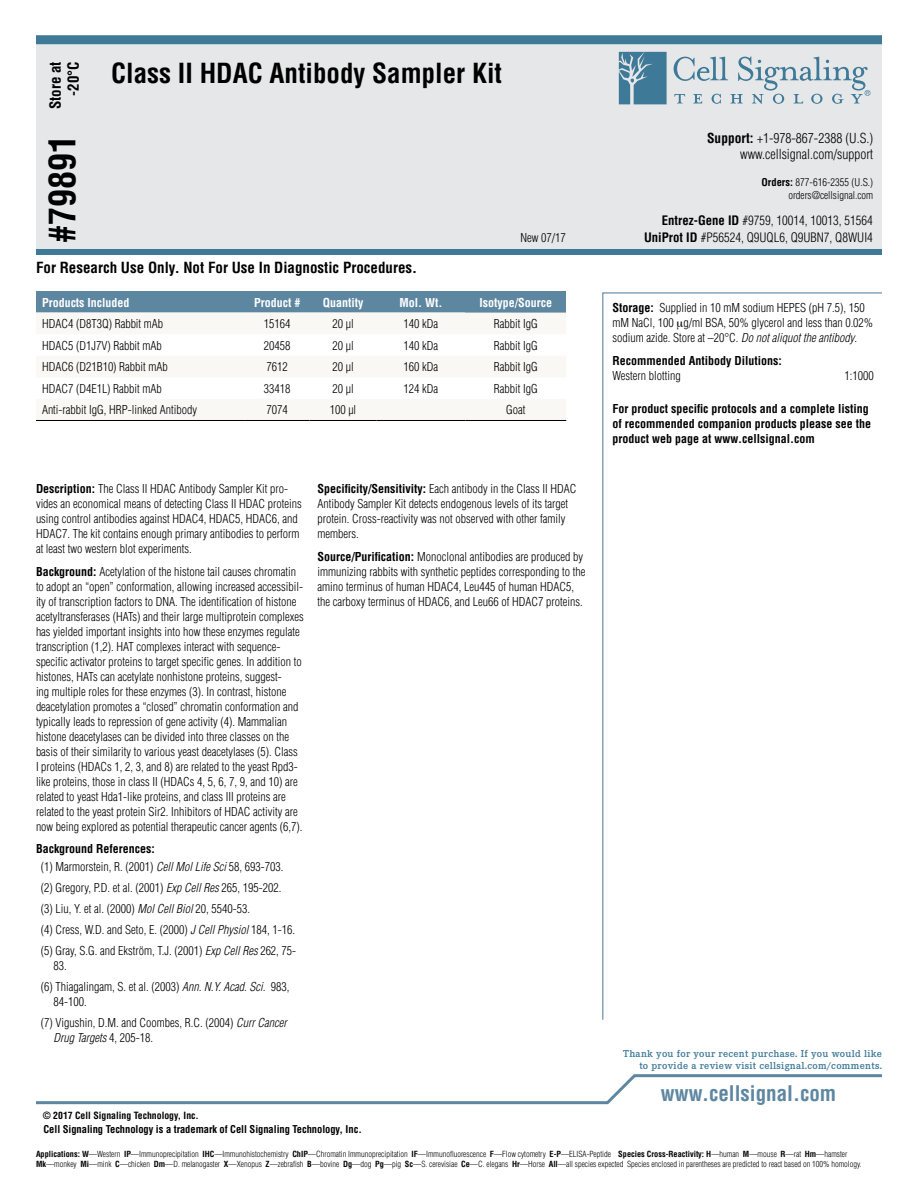
<style>
.page{position:relative;width:918px;height:1188px;background:#fff}
.page>*{position:absolute;margin:0;border:0;box-sizing:border-box;transform-origin:0 0}
.t1{font:700 condensed 36px "Helvetica";color:#000}
.t2{font:700 condensed 27px "Helvetica";color:#000}
.t3{font:700 condensed 21px "Helvetica";color:#5d87a1}
.t4{font:700 condensed 15px/18px "Helvetica";color:#000;text-align:right}
.t5{font:300 condensed 13.5px/16.2px "Helvetica";color:#000;text-align:right}
.t6{font:300 condensed 12.75px "Helvetica";color:#000}
.t7{font:300 condensed 12px/15px "Helvetica";color:#000}
.t8{font:700 condensed 12px/15px "Helvetica";color:#000}
.t9{font:700 condensed 12px "Helvetica";color:#fff}
.t10{font:italic 300 condensed 12px "Helvetica";color:#000}
.t11{font:600 10.5px/12px "Corporate E Pro";letter-spacing:.025em;color:#3e7998;text-align:right}
.t12{font:700 condensed 10.5px "Helvetica";letter-spacing:-.005em;color:#000}
.t13{font:300 condensed 10.5px/12.6px "Helvetica";color:#000;text-align:right}
.t14{font:700 condensed 9.75px "Helvetica";color:#000}
.t15{font:300 condensed 8.25px/9.9px "Helvetica";color:#000}
.s1{font-weight:700}
.s2{font-style:italic}
.s3{font-style:normal}
</style>
<div class="page">
<div style="left:36px;top:43px;width:846px;height:210px;background:#e6e7e8"></div>
<div style="left:36px;top:249px;width:846px;height:6px;background:#3e7998"></div>
<div style="left:36px;top:35px;width:846px;height:9px;background:#3e7998"></div>
<svg style="left:619px;top:52px;width:48px;height:52px;background:#5688a3"></svg>
<svg style="left:674px;top:56px;width:196px;height:48px"></svg>
<svg style="left:36px;top:1074px;width:846px;height:31px"></svg>
<svg style="left:602px;top:292px;width:280px;height:728px"></svg>
<div style="left:36px;top:291px;width:429px;height:22px;background:#5d87a1"></div>
<div style="left:465px;top:291px;width:101px;height:22px;background:#5d87a1"></div>
<svg style="left:36px;top:419px;width:530px;height:1px"></svg>
<hr style="left:36px;top:420px;width:209px;height:1px;background:#000">
<hr style="left:245px;top:420px;width:65px;height:1px;background:#000">
<hr style="left:310px;top:420px;width:66px;height:1px;background:#000">
<hr style="left:376px;top:420px;width:89px;height:1px;background:#000">
<hr style="left:465px;top:420px;width:101px;height:1px;background:#000">
<svg style="left:677px;top:322px;width:6px;height:8px"></svg>
<p class="t4" style="left:46px;top:109px;width:49px;rotate:-90deg">Store at -20°C</p>
<h1 class="t1" style="left:40px;top:243px;width:109px;rotate:-90deg">#79891</h1>
<h2 class="t2" style="left:111px;top:57px;width:392px">Class II HDAC Antibody Sampler Kit</h2>
<p class="t4" style="left:36px;top:258px;width:383px">For Research Use Only. Not For Use In Diagnostic Procedures.</p>
<p class="t5" style="left:707px;top:130px;width:168px"><span class="s1">Support:</span> +1-978-867-2388 (U.S.) www.cellsignal.com/support</p>
<p class="t13" style="left:762px;top:176px;width:113px"><span class="s1">Orders:</span> 877-616-2355 (U.S.) orders@cellsignal.com</p>
<p class="t6" style="left:662px;top:213px;width:212px"><span class="s1">Entrez-Gene ID</span> #9759, 10014, 10013, 51564</p>
<p class="t7" style="left:520px;top:230px;width:47px">New 07/17</p>
<p class="t6" style="left:644px;top:229px;width:230px"><span class="s1">UniProt ID</span> #P56524, Q9UQL6, Q9UBN7, Q8WUI4</p>
<p class="t9" style="left:42px;top:295px;width:89px">Products Included</p>
<p class="t9" style="left:254px;top:295px;width:48px">Product #</p>
<p class="t9" style="left:323px;top:295px;width:42px">Quantity</p>
<p class="t9" style="left:399px;top:295px;width:44px">Mol. Wt.</p>
<p class="t9" style="left:479px;top:295px;width:74px">Isotype/Source</p>
<p class="t7" style="left:42px;top:316px;width:123px">HDAC4 (D8T3Q) Rabbit mAb</p>
<p class="t7" style="left:264px;top:316px;width:28px">15164</p>
<p class="t7" style="left:332px;top:316px;width:23px">20 µl</p>
<p class="t7" style="left:404px;top:316px;width:36px">140 kDa</p>
<p class="t7" style="left:494px;top:316px;width:45px">Rabbit IgG</p>
<p class="t7" style="left:42px;top:338px;width:121px">HDAC5 (D1J7V) Rabbit mAb</p>
<p class="t7" style="left:264px;top:338px;width:28px">20458</p>
<p class="t7" style="left:332px;top:338px;width:23px">20 µl</p>
<p class="t7" style="left:404px;top:338px;width:36px">140 kDa</p>
<p class="t7" style="left:494px;top:338px;width:45px">Rabbit IgG</p>
<p class="t7" style="left:42px;top:359px;width:127px">HDAC6 (D21B10) Rabbit mAb</p>
<p class="t7" style="left:267px;top:359px;width:23px">7612</p>
<p class="t7" style="left:332px;top:359px;width:23px">20 µl</p>
<p class="t7" style="left:404px;top:359px;width:36px">160 kDa</p>
<p class="t7" style="left:494px;top:359px;width:45px">Rabbit IgG</p>
<p class="t7" style="left:42px;top:381px;width:121px">HDAC7 (D4E1L) Rabbit mAb</p>
<p class="t7" style="left:264px;top:381px;width:28px">33418</p>
<p class="t7" style="left:332px;top:381px;width:23px">20 µl</p>
<p class="t7" style="left:404px;top:381px;width:36px">124 kDa</p>
<p class="t7" style="left:494px;top:381px;width:45px">Rabbit IgG</p>
<p class="t7" style="left:42px;top:403px;width:157px">Anti-rabbit IgG, HRP-linked Antibody</p>
<p class="t7" style="left:267px;top:403px;width:23px">7074</p>
<p class="t7" style="left:330px;top:403px;width:28px">100 µl</p>
<p class="t7" style="left:506px;top:403px;width:21px">Goat</p>
<p class="t7" style="left:36px;top:481px;width:267px"><span class="s1">Description:</span> The Class II HDAC Antibody Sampler Kit pro&shy;vides an economical means of detecting Class II HDAC proteins using control antibodies against HDAC4, HDAC5, HDAC6, and HDAC7. The kit contains enough primary antibodies to perform at least two western blot experiments.</p>
<p class="t7" style="left:36px;top:564px;width:269px"><span class="s1">Background:</span> Acetylation of the histone tail causes chromatin to adopt an “open” conformation, allowing increased accessibil&shy;ity of transcription factors to DNA. The identification of histone acetyltransferases (HATs) and their large multiprotein complexes has yielded important insights into how these enzymes regulate transcription (1,2). HAT complexes interact with sequence&shy;specific activator proteins to target specific genes. In addition to histones, HATs can acetylate nonhistone proteins, suggest-<br>ing multiple roles for these enzymes (3). In contrast, histone deacetylation promotes a “closed” chromatin conformation and typically leads to repression of gene activity (4). Mammalian histone deacetylases can be divided into three classes on the basis of their similarity to various yeast deacetylases (5). Class<br>I proteins (HDACs 1, 2, 3, and 8) are related to the yeast Rpd3- like proteins, those in class II (HDACs 4, 5, 6, 7, 9, and 10) are related to yeast Hda1-like proteins, and class III proteins are related to the yeast protein Sir2. Inhibitors of HDAC activity are now being explored as potential therapeutic cancer agents (6,7).</p>
<p class="t7" style="left:41px;top:840px;width:244px;line-height:18px;text-indent:-5px"><span class="s1">Background References:<br></span>(1) Marmorstein, R. (2001) <span class="s2">Cell Mol Life Sci</span> 58, 693-703.</p>
<p class="t7" style="left:41px;top:877px;width:257px;line-height:21px">(2) Gregory, P.D. et al. (2001) <span class="s2">Exp Cell Res</span> 265, 195-202. (3) Liu, Y. et al. (2000) <span class="s2">Mol Cell Biol</span> 20, 5540-53.<br>(4) Cress, W.D. and Seto, E. (2000) <span class="s2">J Cell Physiol</span> 184, 1-16. (5) Gray, S.G. and Ekström, T.J. (2001) <span class="s2">Exp Cell Res</span> 262, 75-</p>
<p class="t7" style="left:41px;top:955px;width:250px;line-height:21px;text-indent:13px">83.<br>(6) Thiagalingam, S. et al. (2003) <span class="s2">Ann. N.Y. Acad. Sci.</span> 983,</p>
<p class="t7" style="left:41px;top:991px;width:247px;line-height:21px;text-indent:13px">84-100.<br>(7) Vigushin, D.M. and Coombes, R.C. (2004) <span class="s2">Curr Cancer</span></p>
<p class="t10" style="left:54px;top:1030px;width:101px">Drug Targets <span class="s3">4, 205-18.</span></p>
<p class="t7" style="left:318px;top:481px;width:260px"><span class="s1">Specificity/Sensitivity:</span> Each antibody in the Class II HDAC Antibody Sampler Kit detects endogenous levels of its target protein. Cross-reactivity was not observed with other family members.</p>
<p class="t7" style="left:318px;top:549px;width:269px"><span class="s1">Source/Purification:</span> Monoclonal antibodies are produced by immunizing rabbits with synthetic peptides corresponding to the amino terminus of human HDAC4, Leu445 of human HDAC5, the carboxy terminus of HDAC6, and Leu66 of HDAC7 proteins.</p>
<p class="t14" style="left:43px;top:1109px;width:158px">© 2017 Cell Signaling Technology, Inc.</p>
<p class="t12" style="left:44px;top:1122px;width:320px">Cell Signaling Technology is a trademark of Cell Signaling Technology, Inc.</p>
<p class="t7" style="left:613px;top:300px;width:262px"><span class="s1">Storage:</span> Supplied in 10 mM sodium HEPES (pH 7.5), 150 mM NaCl, 100 g/ml BSA, 50% glycerol and less than 0.02% sodium azide. Store at –20°C. <span class="s2">Do not aliquot the antibody</span>.</p>
<p class="t8" style="left:613px;top:353px;width:171px">Recommended Antibody Dilutions:</p>
<p class="t7" style="left:613px;top:368px;width:70px">Western blotting</p>
<p class="t7" style="left:844px;top:368px;width:31px">1:1000</p>
<p class="t8" style="left:613px;top:401px;width:260px">For product specific protocols and a complete listing of recommended companion products please see the product web page at www.cellsignal.com</p>
<p class="t11" style="left:623px;top:1047px;width:260px">Thank you for your recent purchase. If you would like to provide a review visit cellsignal.com/comments.</p>
<h3 class="t3" style="left:661px;top:1080px;width:177px">www.cellsignal.com</h3>
<p class="t15" style="left:36px;top:1149px;width:827px"><span class="s1">Applications: W</span>—Western <span class="s1">IP</span>—Immunoprecipitation <span class="s1">IHC</span>—Immunohistochemistry <span class="s1">ChIP</span>—Chromatin Immunoprecipitation <span class="s1">IF</span>—Immunofluorescence <span class="s1">F</span>—Flow cytometry <span class="s1">E-P</span>—ELISA-Peptide <span class="s1">Species Cross-Reactivity: H</span>—human <span class="s1">M</span>—mouse <span class="s1">R</span>—rat <span class="s1">Hm</span>—hamster<br><span class="s1">Mk</span>—monkey <span class="s1">Mi</span>—mink <span class="s1">C</span>—chicken <span class="s1">Dm</span>—D. melanogaster <span class="s1">X</span>—Xenopus <span class="s1">Z</span>—zebrafish <span class="s1">B</span>—bovine <span class="s1">Dg</span>—dog <span class="s1">Pg</span>—pig <span class="s1">Sc</span>—S. cerevisiae <span class="s1">Ce</span>—C. elegans <span class="s1">Hr</span>—Horse <span class="s1">All</span>—all species expected Species enclosed in parentheses are predicted to react based on 100% homology.</p>
</div>
